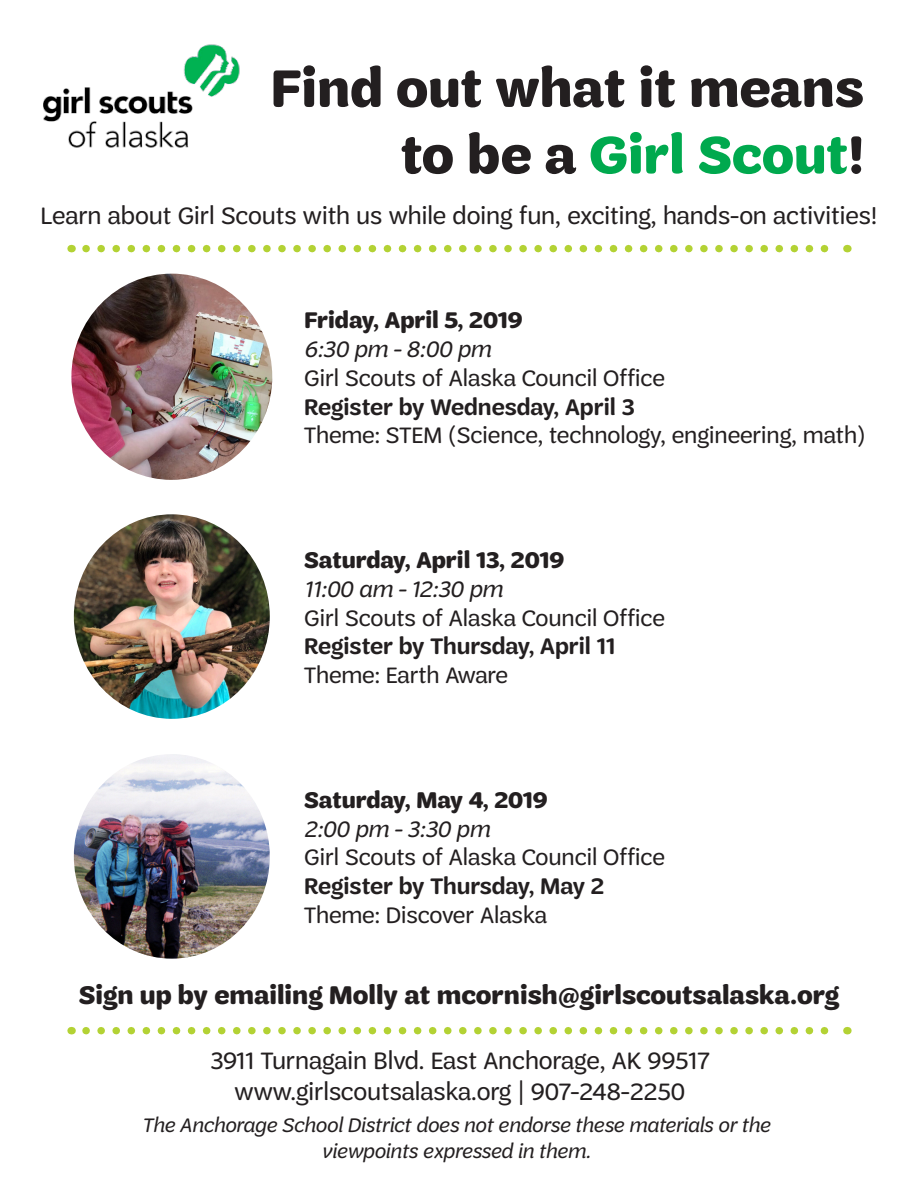
<style>
.page{position:relative;width:918px;height:1188px;background:#fff}
.page>*{position:absolute;margin:0;border:0;box-sizing:border-box;transform-origin:0 0}
.t1{font:700 55.5px "Trefoil Sans";color:#231f20}
.t2{font:700 55.5px "Trefoil Sans";color:#00a94e}
.t3{font:700 27px "Trefoil Sans";color:#231f20}
.t4{font:25.5px "Trefoil Sans";color:#231f20}
.t5{font:24px "Trefoil Sans";color:#231f20}
.t6{font:600 24px "Trefoil Sans";color:#231f20}
.t7{font:700 24px "Trefoil Sans";color:#231f20}
.t8{font:italic 24px "Trefoil Sans";color:#231f20}
.t9{font:italic 21px "Trefoil Sans";color:#231f20}
.s1{color:#231f20}
</style>
<div class="page">
<img style="left:71px;top:274px;width:201px;height:206px">
<img style="left:74px;top:514px;width:196px;height:205px">
<img style="left:43px;top:44px;width:197px;height:104px">
<svg style="left:86px;top:1027px;width:743px;height:7px"></svg>
<svg style="left:86px;top:245px;width:743px;height:7px"></svg>
<img style="left:74px;top:754px;width:196px;height:205px">
<p class="t1" style="left:270px;top:57px;width:595px">Find out what it means</p>
<p class="t2" style="left:401px;top:124px;width:465px"><span class="s1">to be a</span> Girl Scout<span class="s1">!</span></p>
<p class="t4" style="left:41px;top:201px;width:838px">Learn about Girl Scouts with us while doing fun, exciting, hands-on activities!</p>
<p class="t7" style="left:304px;top:307px;width:220px">Friday, April 5, 2019</p>
<p class="t8" style="left:304px;top:336px;width:188px">6:30 pm - 8:00 pm</p>
<p class="t5" style="left:304px;top:365px;width:362px">Girl Scouts of Alaska Council Office</p>
<p class="t6" style="left:304px;top:393px;width:332px">Register by Wednesday, April 3</p>
<p class="t5" style="left:304px;top:422px;width:563px">Theme: STEM (Science, technology, engineering, math)</p>
<p class="t7" style="left:304px;top:547px;width:262px">Saturday, April 13, 2019</p>
<p class="t8" style="left:304px;top:576px;width:200px">11:00 am - 12:30 pm</p>
<p class="t5" style="left:304px;top:605px;width:362px">Girl Scouts of Alaska Council Office</p>
<p class="t6" style="left:304px;top:633px;width:313px">Register by Thursday, April 11</p>
<p class="t5" style="left:304px;top:662px;width:205px">Theme: Earth Aware</p>
<p class="t7" style="left:304px;top:786px;width:245px">Saturday, May 4, 2019</p>
<p class="t8" style="left:304px;top:816px;width:187px">2:00 pm - 3:30 pm</p>
<p class="t5" style="left:304px;top:844px;width:362px">Girl Scouts of Alaska Council Office</p>
<p class="t6" style="left:304px;top:873px;width:302px">Register by Thursday, May 2</p>
<p class="t5" style="left:304px;top:902px;width:244px">Theme: Discover Alaska</p>
<p class="t3" style="left:79px;top:980px;width:762px">Sign up by emailing Molly at mcornish@girlscoutsalaska.org</p>
<p class="t4" style="left:210px;top:1047px;width:500px">3911 Turnagain Blvd. East Anchorage, AK 99517</p>
<p class="t4" style="left:235px;top:1077px;width:452px">www.girlscoutsalaska.org | 907-248-2250</p>
<p class="t9" style="left:142px;top:1114px;width:630px">The Anchorage School District does not endorse these materials or the</p>
<p class="t9" style="left:322px;top:1139px;width:270px">viewpoints expressed in them.</p>
</div>
